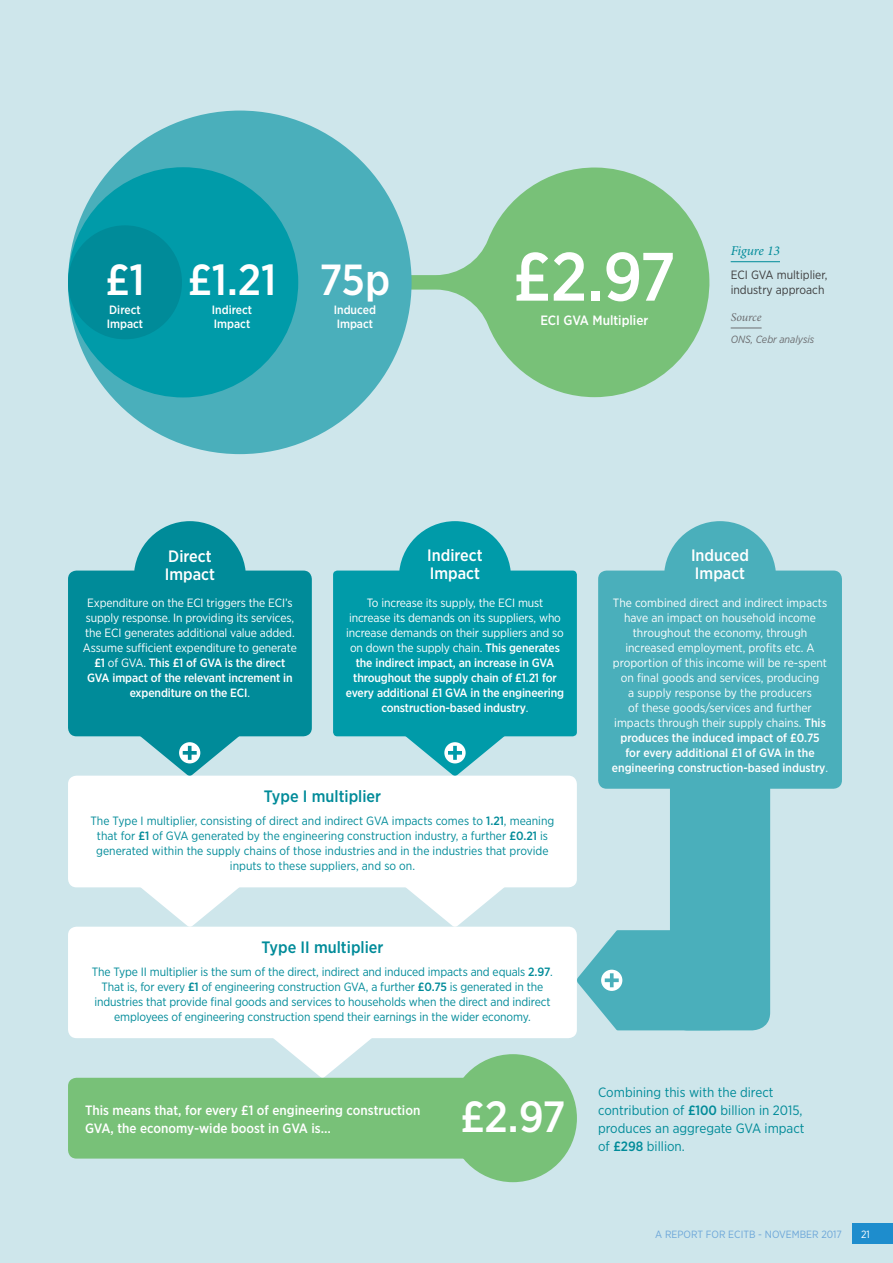
<style>
.page{position:relative;width:893px;height:1263px;background:#cee6eb}
.page>*{position:absolute;margin:0;border:0;box-sizing:border-box;transform-origin:0 0}
.t1{font:500 68.25px "Gotham Narrow";color:#fff}
.t2{font:500 43.65px "Gotham Narrow";color:#fff}
.t3{font:500 43.5px "Gotham Narrow";color:#fff}
.t4{font:500 16.5px/18px "Gotham Narrow";color:#fff}
.t5{font:500 16.5px "Gotham Narrow";color:#008b99}
.t6{font:13.5px/18px "Gotham Narrow";color:#008b99}
.t7{font:500 13.5px/18px "Gotham Narrow";color:#fff}
.t8{font:italic 13.5px "Minion Pro";letter-spacing:-.01em;color:#008b99}
.t9{font:12px/15px "Gotham Narrow";color:#fff;text-align:center}
.t10{font:12px/15px "Gotham Narrow";letter-spacing:-.01em;color:#008b99;text-align:center}
.t11{font:500 12px/15px "Gotham Narrow";letter-spacing:-.01em;color:#fff}
.t12{font:12px/15px "Gotham Narrow";color:#3e3e3f}
.t13{font:italic 12px "Minion Pro";letter-spacing:-.01em;color:#6c6d70}
.t14{font:10.5px "Gotham Narrow";color:#6da7d9}
.t15{font:italic 10.5px "Gotham Narrow";color:#6c6d70}
.t16{font:10.5px "Gotham Narrow";color:#fff}
.s1{font-weight:500}
.s2{font-weight:400}
</style>
<div class="page">
<hr style="left:731px;top:261px;width:49px;height:1px;background:#008b99">
<hr style="left:731px;top:328px;width:31px;height:1px;background:#6c6d70">
<svg style="left:368px;top:167px;width:342px;height:230px;fill:#78c178"></svg>
<div style="left:68px;top:111px;width:344px;height:343px;background:#4aafbb;border-radius:50%"></div>
<div style="left:68px;top:167px;width:230px;height:230px;background:#009ba9;border-radius:50%"></div>
<div style="left:68px;top:225px;width:114px;height:114px;background:#008b99;border-radius:50%"></div>
<div style="left:68px;top:1078px;width:431px;height:80px;background:#78c178;border-radius:9px"></div>
<div style="left:670px;top:762px;width:100px;height:268px;background:#4aafbb;border-radius:18px"></div>
<div style="left:68px;top:776px;width:509px;height:111px;background:#fff;border-radius:9px"></div>
<div style="left:68px;top:927px;width:509px;height:111px;background:#fff;border-radius:9px"></div>
<div style="left:664px;top:521px;width:112px;height:112px;background:#4aafbb;border-radius:50%"></div>
<div style="left:134px;top:521px;width:112px;height:112px;background:#008b99;border-radius:50%"></div>
<div style="left:399px;top:521px;width:112px;height:112px;background:#009ba9;border-radius:50%"></div>
<div style="left:68px;top:571px;width:244px;height:165px;background:#008b99;border-radius:9px"></div>
<div style="left:333px;top:571px;width:244px;height:165px;background:#009ba9;border-radius:4px"></div>
<div style="left:598px;top:571px;width:244px;height:218px;background:#4aafbb;border-radius:9px"></div>
<svg style="left:140px;top:736px;width:100px;height:40px"></svg>
<svg style="left:405px;top:736px;width:100px;height:40px"></svg>
<svg style="left:140px;top:887px;width:100px;height:40px"></svg>
<svg style="left:405px;top:887px;width:100px;height:40px"></svg>
<svg style="left:272px;top:1038px;width:101px;height:40px"></svg>
<svg style="left:577px;top:930px;width:107px;height:100px"></svg>
<div style="left:444px;top:742px;width:22px;height:21px;background:#fff;border-radius:50%"></div>
<div style="left:179px;top:742px;width:21px;height:21px;background:#fff;border-radius:50%"></div>
<svg style="left:453px;top:746px;width:4px;height:14px"></svg>
<svg style="left:448px;top:751px;width:14px;height:4px"></svg>
<svg style="left:188px;top:746px;width:4px;height:14px"></svg>
<svg style="left:183px;top:751px;width:14px;height:4px"></svg>
<svg style="left:601px;top:970px;width:21px;height:21px"></svg>
<svg style="left:610px;top:973px;width:4px;height:14px"></svg>
<svg style="left:605px;top:978px;width:14px;height:4px"></svg>
<div style="left:449px;top:1054px;width:128px;height:128px;background:#78c178;border-radius:50%"></div>
<div style="left:853px;top:1223px;width:40px;height:21px;background:#1e8dcd"></div>
<h3 class="t3" style="left:105px;top:252px;width:41px">£1</h3>
<p class="t11" style="left:107px;top:303px;width:38px;line-height:13.5px">Direct<br>Impact</p>
<h3 class="t3" style="left:188px;top:252px;width:90px">£1.21</h3>
<p class="t11" style="left:212px;top:303px;width:42px;line-height:13.5px">Indirect<br>Impact</p>
<h3 class="t3" style="left:319px;top:252px;width:72px">75p</h3>
<p class="t11" style="left:334px;top:303px;width:44px;line-height:13.5px">Induced<br>Impact</p>
<h1 class="t1" style="left:513px;top:233px;width:164px">£2.97</h1>
<p class="t7" style="left:540px;top:311px;width:109px">ECI GVA Multiplier</p>
<p class="t8" style="left:731px;top:242px;width:51px">Figure 13</p>
<p class="t12" style="left:731px;top:267px;width:98px">ECI GVA multiplier, industry approach</p>
<p class="t13" style="left:731px;top:309px;width:32px">Source</p>
<p class="t15" style="left:731px;top:333px;width:85px">ONS, Cebr analysis</p>
<h3 class="t4" style="left:165px;top:546px;width:52px">Direct<br>Impact</h3>
<p class="t9" style="left:83px;top:595px;width:215px">Expenditure on the ECI triggers the ECI’s supply response. In providing its services, the ECI generates additional value added.<br>Assume sufficient expenditure to generate <span class="s1">£1</span> of GVA. <span class="s1">This £1 of GVA is the direct GVA impact of the relevant increment in expenditure on the ECI</span>.</p>
<h3 class="t4" style="left:427px;top:546px;width:57px">Indirect<br>Impact</h3>
<p class="t11" style="left:346px;top:595px;width:220px;text-align:center"><span class="s2">To increase its supply, the ECI must increase its demands on its suppliers, who increase demands on their suppliers and so on down the supply chain.</span> This generates the indirect impact, an increase in GVA throughout the supply chain of £1.21 for every additional £1 GVA in the engineering construction-based industry<span class="s2">.</span></p>
<h3 class="t4" style="left:691px;top:546px;width:60px">Induced<br>Impact</h3>
<p class="t9" style="left:612px;top:595px;width:218px">The combined direct and indirect impacts have an impact on household income throughout the economy, through increased employment, profits etc. A proportion of this income will be re-spent on final goods and services, producing<br>a supply response by the producers<br>of these goods/services and further impacts through their supply chains. <span class="s1">This produces the induced impact of £0.75 for every additional £1 of GVA in the engineering construction-based industry</span>.</p>
<h3 class="t5" style="left:264px;top:785px;width:119px">Type I multiplier</h3>
<p class="t10" style="left:91px;top:813px;width:465px">The Type I multiplier, consisting of direct and indirect GVA impacts comes to <span class="s1">1.21</span>, meaning that for <span class="s1">£1</span> of GVA generated by the engineering construction industry, a further <span class="s1">£0.21</span> is generated within the supply chains of those industries and in the industries that provide inputs to these suppliers, and so on.</p>
<h3 class="t5" style="left:261px;top:936px;width:124px">Type II multiplier</h3>
<p class="t10" style="left:92px;top:964px;width:462px">The Type II multiplier is the sum of the direct, indirect and induced impacts and equals <span class="s1">2.97</span>.<br>That is, for every <span class="s1">£1</span> of engineering construction GVA, a further <span class="s1">£0.75</span> is generated in the industries that provide final goods and services to households when the direct and indirect employees of engineering construction spend their earnings in the wider economy.</p>
<p class="t7" style="left:85px;top:1101px;width:337px">This means that, for every £1 of engineering construction<br>GVA, the economy-wide boost in GVA is…</p>
<h2 class="t2" style="left:460px;top:1089px;width:107px">£2.97</h2>
<p class="t6" style="left:598px;top:1082px;width:208px">Combining this with the direct contribution of <span class="s1">£100</span> billion in 2015, produces an aggregate GVA impact of <span class="s1">£298</span> billion.</p>
<p class="t14" style="left:655px;top:1228px;width:188px">A REPORT FOR ECITB - NOVEMBER 2017</p>
<p class="t16" style="left:861px;top:1228px;width:10px">21</p>
</div>
